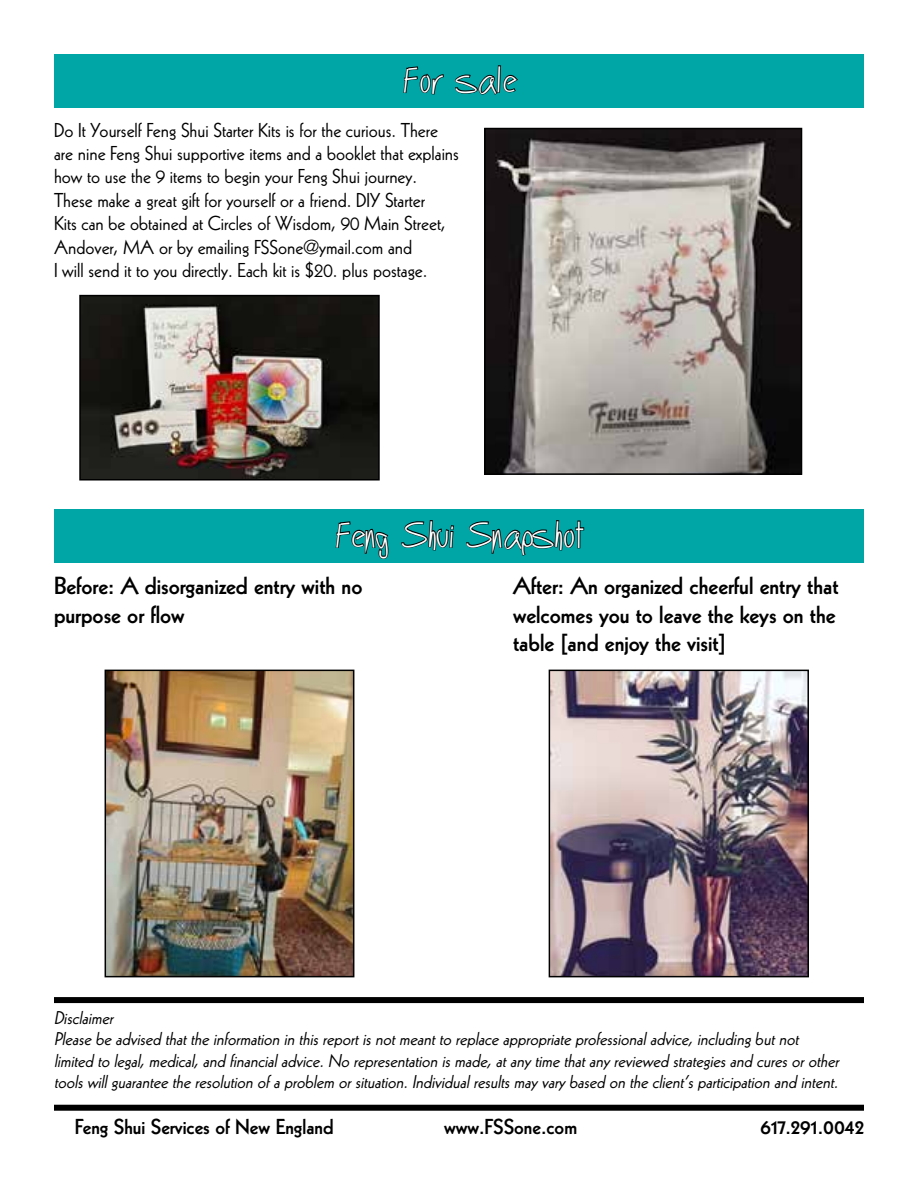
<style>
.page{position:relative;width:918px;height:1188px;background:#fff}
.page>*{position:absolute;margin:0;border:0;box-sizing:border-box;transform-origin:0 0}
.t1{font:39px "Handwrite Pen";color:#fff}
.t2{font:800 24px/28.8px "Kabel";color:#000}
.t3{font:800 21px "Kabel";color:#000}
.t4{font:19.5px/23.4px "Kabel";color:#000}
.t5{font:italic 18px/21.6px "Kabel";color:#000}
</style>
<div class="page">
<div style="left:54px;top:509px;width:810px;height:54px;background:#00a5a6"></div>
<svg style="left:335px;top:521px;width:54px;height:38px"></svg>
<svg style="left:401px;top:520px;width:53px;height:31px"></svg>
<svg style="left:466px;top:520px;width:119px;height:36px"></svg>
<div style="left:54px;top:54px;width:810px;height:54px;background:#00a5a6"></div>
<svg style="left:403px;top:65px;width:115px;height:30px"></svg>
<img style="left:487px;top:131px;width:312px;height:341px">
<div style="left:484px;top:128px;width:318px;height:347px;border:2px solid #000"></div>
<img style="left:81px;top:297px;width:297px;height:182px">
<div style="left:79px;top:295px;width:301px;height:186px;border:1px solid #000"></div>
<img style="left:108px;top:673px;width:243px;height:301px">
<div style="left:105px;top:670px;width:249px;height:307px;border:2px solid #000"></div>
<img style="left:552px;top:673px;width:254px;height:301px">
<div style="left:549px;top:670px;width:260px;height:307px;border:2px solid #000"></div>
<div style="left:54px;top:997px;width:810px;height:6px;background:#000"></div>
<div style="left:54px;top:1105px;width:810px;height:6px;background:#000"></div>
<h1 class="t1" style="left:401px;top:60px;width:117px">For sale</h1>
<p class="t4" style="left:54px;top:118px;width:407px">Do It Yourself Feng Shui Starter Kits is for the curious. There are nine Feng Shui supportive items and a booklet that explains how to use the 9 items to begin your Feng Shui journey.<br>These make a great gift for yourself or a friend. DIY Starter<br>Kits can be obtained at Circles of Wisdom, 90 Main Street, Andover, MA or by emailing FSSone@ymail.com and<br>I will send it to you directly. Each kit is $20. plus postage.</p>
<h1 class="t1" style="left:334px;top:515px;width:252px">Feng Shui Snapshot</h1>
<h2 class="t2" style="left:54px;top:571px;width:310px">Before: A disorganized entry with no purpose or flow</h2>
<h2 class="t2" style="left:513px;top:571px;width:327px">After: An organized cheerful entry that welcomes you to leave the keys on the table [and enjoy the visit]</h2>
<p class="t5" style="left:54px;top:1007px;width:790px">Disclaimer<br>Please be advised thatthe information in thisreportisnotmeantto replace appropriate professionaladvice,includingbutnot limited to legal,medical,and financialadvice.No representation ismade,atany time thatany reviewed strategiesand curesorother toolswillguarantee the resolution ofaproblem orsituation.Individualresultsmay vary based on the client’sparticipation and intent.</p>
<p class="t3" style="left:75px;top:1115px;width:260px">Feng Shui Services of New England</p>
<p class="t3" style="left:444px;top:1115px;width:134px">www.FSSone.com</p>
<p class="t3" style="left:761px;top:1115px;width:105px">617.291.0042</p>
</div>
